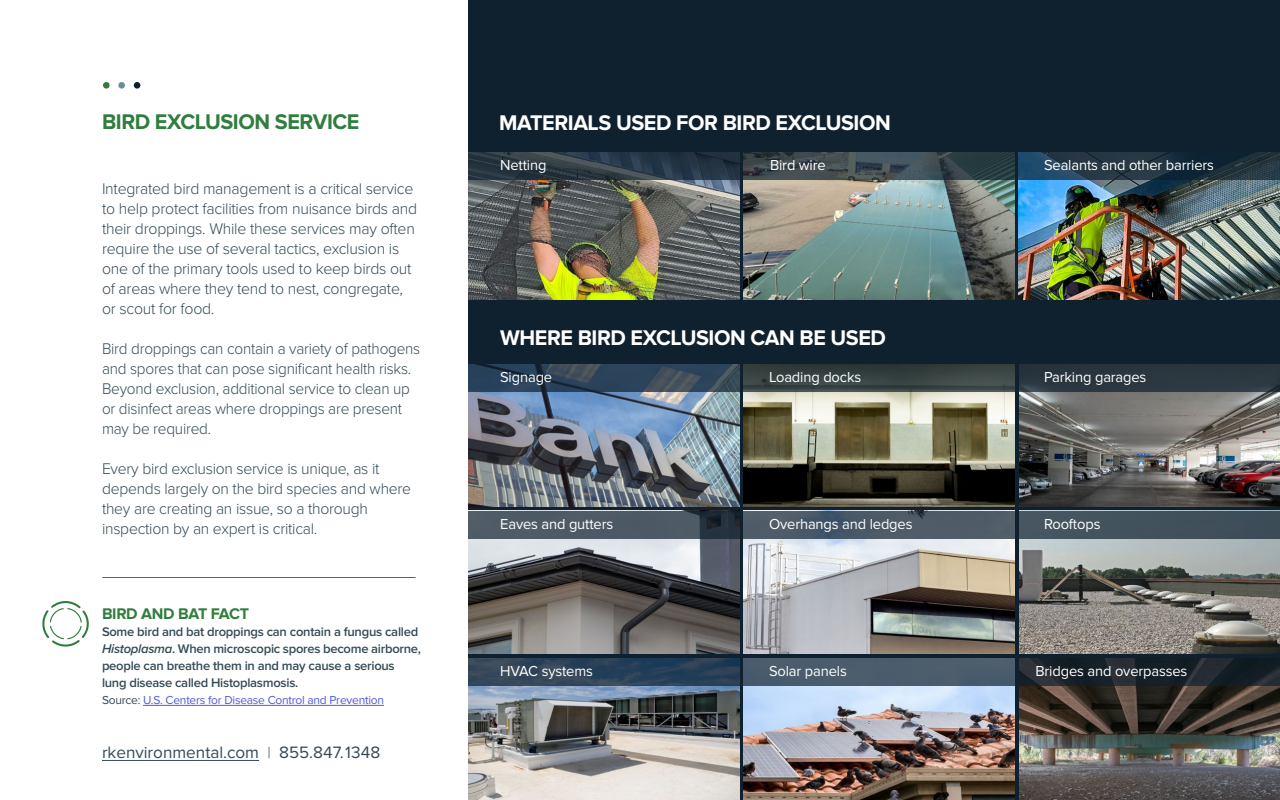
<style>
.page{position:relative;width:1280px;height:800px;background:#fff}
.page>*{position:absolute;margin:0;border:0;box-sizing:border-box;transform-origin:0 0}
.t1{font:700 22px "Proxima Nova";letter-spacing:-.02em;color:#fff}
.t2{font:700 22px "Proxima Nova";letter-spacing:-.02em;color:#317d3d}
.t3{font:17.1px "Proxima Nova";color:#354a55}
.t4{font:300 16px/20px "Proxima Nova";letter-spacing:-.015em;color:#354a55}
.t5{font:300 16px/20px "Proxima Nova";letter-spacing:-.015em;color:#354a55;scale:.96 1}
.t6{font:700 16px "Proxima Nova";letter-spacing:-.02em;color:#317d3d}
.t7{font:15px "Proxima Nova";letter-spacing:-.01em;color:#fff}
.t8{font:600 13px/17px "Proxima Nova";letter-spacing:-.02em;color:#354a55}
.t9{font:12px "Proxima Nova";letter-spacing:-.02em;color:#4f5cd6}
.s1{font-style:italic}
.s2{color:#354a55}
.s3{font-weight:300;font-size:16.1px}
</style>
<div class="page">
<hr style="left:143px;top:705px;width:241px;height:1px;background:#4f5cd6">
<svg style="left:42px;top:601px;width:47px;height:46px"></svg>
<div style="left:103px;top:82px;width:7px;height:7px;background:#317d3d;border-radius:50%"></div>
<div style="left:118px;top:82px;width:7px;height:7px;background:#6f8a99;border-radius:50%"></div>
<div style="left:134px;top:82px;width:6px;height:7px;background:#0f202e;border-radius:50%"></div>
<div style="left:468px;top:0;width:812px;height:800px;background:#0f202e"></div>
<img style="left:468px;top:180px;width:271px;height:120px">
<img style="left:468px;top:392px;width:271px;height:114px">
<img style="left:743px;top:539px;width:271px;height:114px">
<img style="left:468px;top:686px;width:271px;height:114px">
<img style="left:743px;top:392px;width:271px;height:114px">
<img style="left:468px;top:539px;width:271px;height:114px">
<img style="left:743px;top:686px;width:271px;height:114px">
<img style="left:1019px;top:392px;width:261px;height:114px">
<img style="left:1019px;top:539px;width:261px;height:114px">
<img style="left:1019px;top:686px;width:261px;height:114px">
<img style="left:743px;top:180px;width:271px;height:120px">
<img style="left:1018px;top:180px;width:262px;height:120px">
<svg style="left:743px;top:152px;width:271px;height:28px;background:#3a484d"></svg>
<svg style="left:1018px;top:152px;width:262px;height:28px"></svg>
<svg style="left:468px;top:152px;width:271px;height:28px;background:#2a3945"></svg>
<svg style="left:468px;top:364px;width:271px;height:28px;background:#304458"></svg>
<svg style="left:468px;top:511px;width:271px;height:28px;background:#46535f"></svg>
<svg style="left:468px;top:658px;width:271px;height:28px;background:#2d4258"></svg>
<div style="left:743px;top:658px;width:271px;height:28px;background:#4a5c6c"></div>
<svg style="left:1019px;top:658px;width:261px;height:28px"></svg>
<svg style="left:743px;top:511px;width:271px;height:28px;background:#4c5a67"></svg>
<div style="left:1019px;top:511px;width:261px;height:28px;background:#42515c"></div>
<svg style="left:743px;top:364px;width:271px;height:28px;background:#384343"></svg>
<div style="left:1019px;top:364px;width:261px;height:28px;background:#2b363f"></div>
<hr style="left:103px;top:577px;width:313px;height:1px;background:#317d3d">
<hr style="left:102px;top:760px;width:157px;height:1px;background:#354a55">
<h1 class="t2" style="left:102px;top:109px;width:259px">BIRD EXCLUSION SERVICE</h1>
<p class="t4" style="left:102px;top:179px;width:317px">Integrated bird management is a critical service to help protect facilities from nuisance birds and their droppings. While these services may often require the use of several tactics, exclusion is one of the primary tools used to keep birds out of areas where they tend to nest, congregate, or scout for food.</p>
<p class="t5" style="left:102px;top:339px;width:333px">Bird droppings can contain a variety of pathogens and spores that can pose significant health risks.<br>Beyond exclusion, additional service to clean up or disinfect areas where droppings are present may be required.</p>
<p class="t4" style="left:102px;top:459px;width:311px">Every bird exclusion service is unique, as it depends largely on the bird species and where they are creating an issue, so a thorough inspection by an expert is critical.</p>
<p class="t6" style="left:102px;top:604px;width:149px">BIRD AND BAT FACT</p>
<p class="t8" style="left:102px;top:624px;width:320px">Some bird and bat droppings can contain a fungus called <span class="s1">Histoplasma</span>. When microscopic spores become airborne, people can breathe them in and may cause a serious lung disease called Histoplasmosis.</p>
<p class="t9" style="left:102px;top:693px;width:284px"><span class="s2">Source:</span> U.S. Centers for Disease Control and Prevention</p>
<p class="t3" style="left:102px;top:743px;width:280px">rkenvironmental.com <span class="s3">|</span> 855.847.1348</p>
<h1 class="t1" style="left:499px;top:110px;width:393px">MATERIALS USED FOR BIRD EXCLUSION</h1>
<p class="t7" style="left:500px;top:156px;width:48px">Netting</p>
<p class="t7" style="left:770px;top:156px;width:57px">Bird wire</p>
<p class="t7" style="left:1044px;top:156px;width:171px">Sealants and other barriers</p>
<h1 class="t1" style="left:500px;top:325px;width:387px">WHERE BIRD EXCLUSION CAN BE USED</h1>
<p class="t7" style="left:500px;top:368px;width:54px">Signage</p>
<p class="t7" style="left:500px;top:515px;width:115px">Eaves and gutters</p>
<p class="t7" style="left:769px;top:368px;width:94px">Loading docks</p>
<p class="t7" style="left:1044px;top:368px;width:104px">Parking garages</p>
<p class="t7" style="left:769px;top:515px;width:145px">Overhangs and ledges</p>
<p class="t7" style="left:1044px;top:515px;width:58px">Rooftops</p>
<p class="t7" style="left:500px;top:663px;width:94px">HVAC systems</p>
<p class="t7" style="left:769px;top:663px;width:79px">Solar panels</p>
<p class="t7" style="left:1035px;top:663px;width:153px">Bridges and overpasses</p>
</div>
